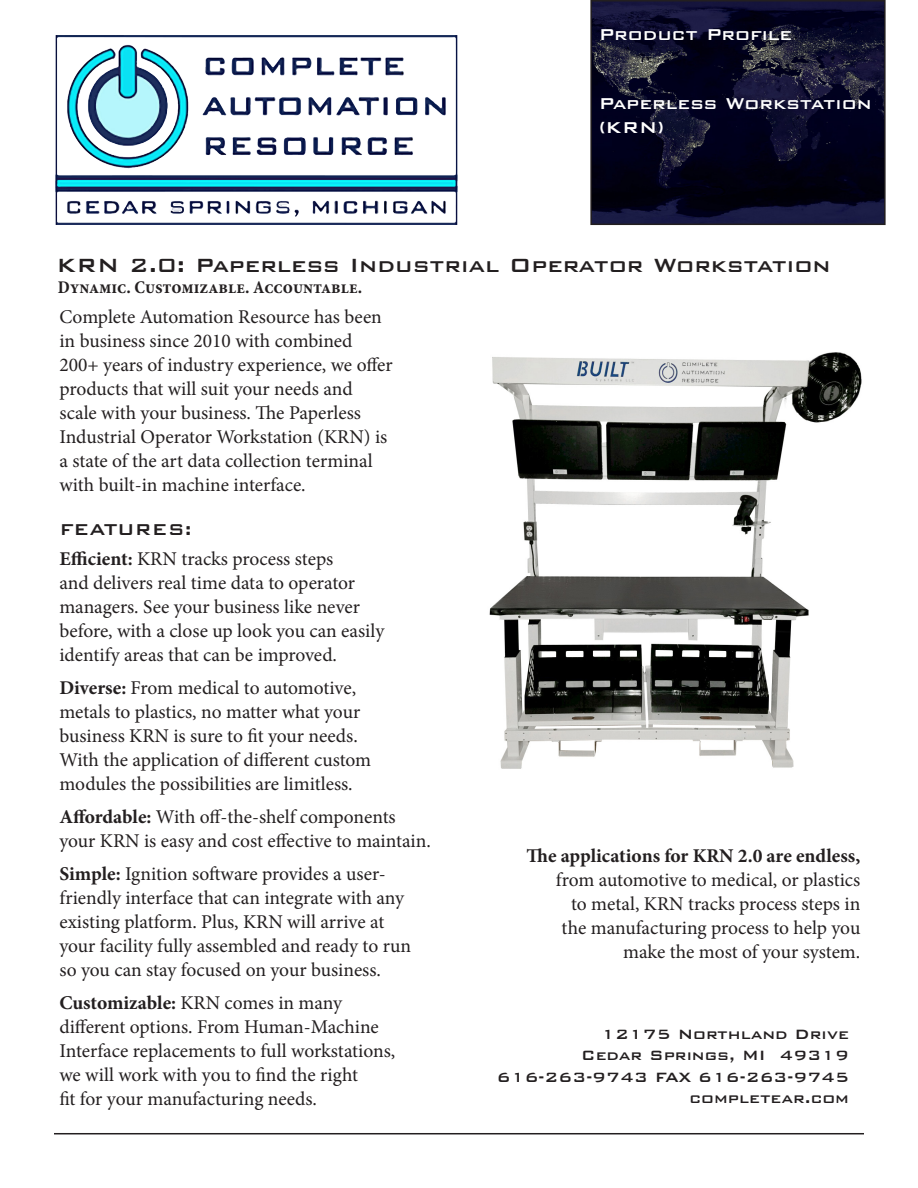
<style>
.page{position:relative;width:918px;height:1188px;background:#fff}
.page>*{position:absolute;margin:0;border:0;box-sizing:border-box;transform-origin:0 0}
.t1{font:500 25.5px "Bank Gothic BT";color:#231f20}
.t2{font:500 21px/24px "Bank Gothic BT";color:#fff}
.sub_header{font:500 21px "Bank Gothic BT";color:#231f20}
.body{font:19.5px/24px "Minion Pro";color:#231f20}
.Contact_info{font:500 18px "Bank Gothic BT";color:#231f20}
.tag{font:700 condensed 18px "Minion Pro";color:#231f20}
.s1{font-weight:700}
</style>
<div class="page">
<img style="left:55px;top:36px;width:403px;height:189px">
<img style="left:593px;top:3px;width:290px;height:219px">
<div style="left:590px;top:0;width:296px;height:225px;border:2px solid #231f20"></div>
<hr style="left:54px;top:1133px;width:810px;height:1px;background:#231f20">
<img style="left:489px;top:352px;width:373px;height:417px">
<p class="t2" style="left:599px;top:22px;width:195px">Product Profile</p>
<p class="t2" style="left:599px;top:91px;width:275px">Paperless Workstation (KRN)</p>
<p class="t1" style="left:56px;top:251px;width:776px">KRN 2.0: Paperless Industrial Operator Workstation</p>
<p class="tag" style="left:58px;top:275px;width:306px">Dynamic. Customizable. Accountable.</p>
<p class="body" style="left:59px;top:305px;width:335px">Complete Automation Resource has been in business since 2010 with combined 200+ years of industry experience, we offer products that will suit your needs and scale with your business. The Paperless Industrial Operator Workstation (KRN) is a state of the art data collection terminal with built-in machine interface.</p>
<p class="sub_header" style="left:59px;top:518px;width:134px">FEATURES:</p>
<p class="body" style="left:59px;top:546px;width:326px"><span class="s1">Efficient:</span> KRN tracks process steps<br>and delivers real time data to operator managers. See your business like never before, with a close up look you can easily identify areas that can be improved.</p>
<p class="body" style="left:59px;top:675px;width:313px"><span class="s1">Diverse:</span> From medical to automotive, metals to plastics, no matter what your business KRN is sure to fit your needs.<br>With the application of different custom modules the possibilities are limitless.</p>
<p class="body" style="left:59px;top:804px;width:373px"><span class="s1">Affordable:</span> With off-the-shelf components your KRN is easy and cost effective to maintain.</p>
<p class="body" style="left:59px;top:861px;width:353px"><span class="s1">Simple:</span> Ignition software provides a user&shy;friendly interface that can integrate with any existing platform. Plus, KRN will arrive at your facility fully assembled and ready to run so you can stay focused on your business.</p>
<p class="body" style="left:59px;top:990px;width:337px"><span class="s1">Customizable:</span> KRN comes in many different options. From Human-Machine Interface replacements to full workstations, we will work with you to find the right<br>fit for your manufacturing needs.</p>
<p class="body" style="left:526px;top:844px;width:335px;text-align:right"><span class="s1">The applications for KRN 2.0 are endless, </span>from automotive to medical, or plastics<br>to metal, KRN tracks process steps in<br>the manufacturing process to help you make the most of your system.</p>
<p class="Contact_info" style="left:601px;top:1024px;width:249px">12175 Northland Drive</p>
<p class="Contact_info" style="left:581px;top:1046px;width:269px">Cedar Springs, MI 49319</p>
<p class="Contact_info" style="left:497px;top:1067px;width:354px">616-263-9743 FAX 616-263-9745</p>
<p class="Contact_info" style="left:690px;top:1089px;width:161px">completear.com</p>
</div>
